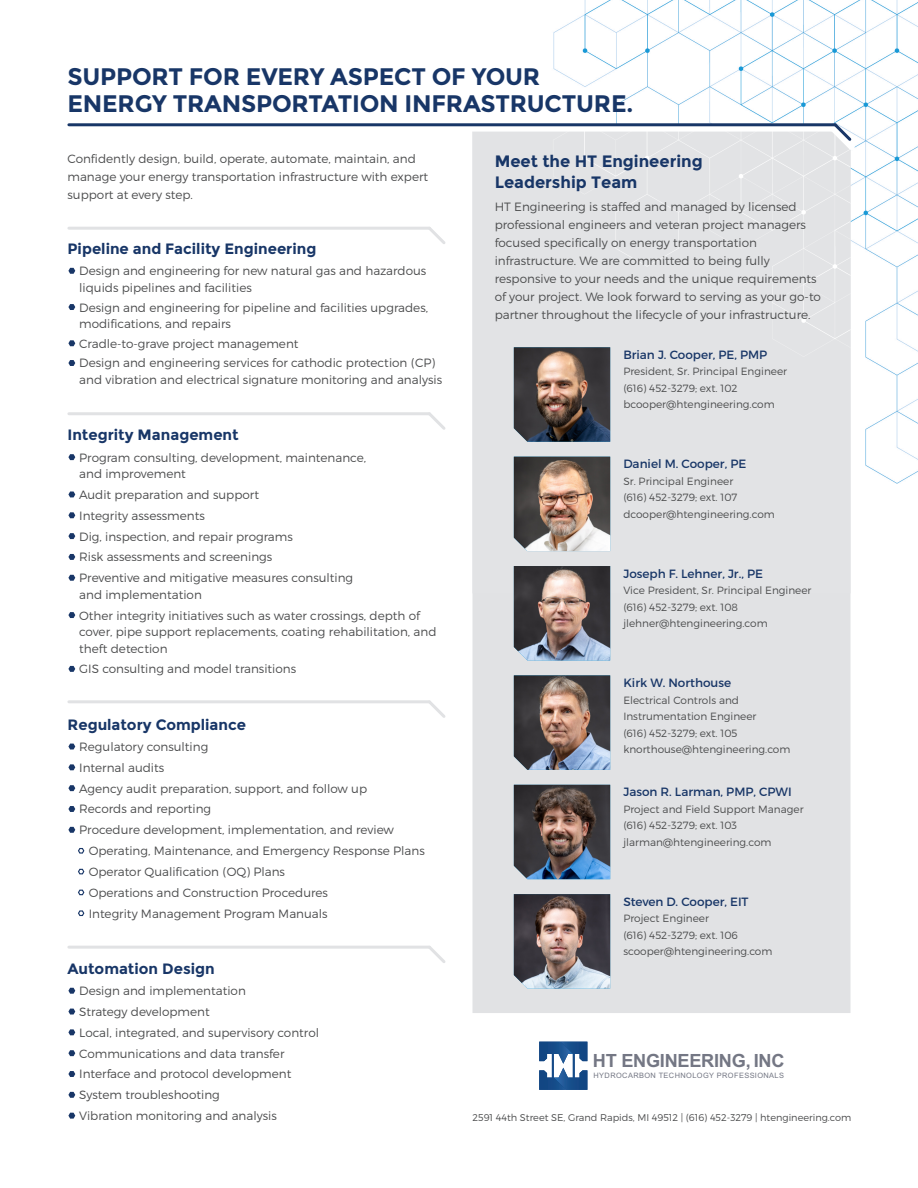
<style>
.page{position:relative;width:918px;height:1188px;background:#fff}
.page>*{position:absolute;margin:0;border:0;box-sizing:border-box;transform-origin:0 0}
.t1{font:700 23.85px/26.7px "Montserrat";letter-spacing:-.01em;color:#183667}
.t2{font:700 18.15px "Arial";letter-spacing:-.015em;color:#747784}
.section_subhead{font:700 16.5px/21px "Montserrat";color:#183667}
.section_subhead-2{font:700 15px "Montserrat";color:#183667}
.bullets{font:300 12px/16.5px "Montserrat";color:#4b4c4d}
.section_subhead-3{font:300 12px/18px "Montserrat";color:#4b4c4d}
.bullets-2{font:12px "Montserrat";color:#183667}
.bullets-3{font:300 10.5px/16.5px "Montserrat";color:#4b4c4d}
.bullets-4{font:300 9.75px "Montserrat";color:#4b4c4d}
.t3{font:7.35px "Arial";letter-spacing:.05em;color:#747784}
</style>
<div class="page">
<img style="left:553px;top:0;width:365px;height:485px">
<div style="left:472px;top:593px;width:378px;height:420px;background:#e1e2e4"></div>
<div style="left:472px;top:132px;width:378px;height:461px;background:#e2e3e5"></div>
<img style="left:514px;top:347px;width:96px;height:95px">
<img style="left:514px;top:457px;width:96px;height:94px">
<img style="left:514px;top:566px;width:96px;height:94px">
<img style="left:514px;top:675px;width:96px;height:95px">
<img style="left:514px;top:785px;width:96px;height:94px">
<img style="left:514px;top:894px;width:96px;height:95px">
<svg style="left:539px;top:1042px;width:48px;height:48px"></svg>
<div style="left:67px;top:126px;width:766px;height:6px;background:#fff"></div>
<hr style="left:69px;top:123px;width:766px;height:3px;background:#183667">
<svg style="left:825px;top:120px;width:35px;height:36px"></svg>
<hr style="left:69px;top:227px;width:360px;height:3px;background:#e1e2e4">
<svg style="left:428px;top:226px;width:18px;height:18px"></svg>
<hr style="left:69px;top:412px;width:360px;height:3px;background:#e1e2e4">
<svg style="left:428px;top:412px;width:18px;height:18px"></svg>
<hr style="left:69px;top:700px;width:360px;height:3px;background:#e1e2e4">
<svg style="left:428px;top:700px;width:18px;height:18px"></svg>
<hr style="left:69px;top:946px;width:360px;height:3px;background:#e1e2e4">
<svg style="left:425px;top:945px;width:21px;height:18px"></svg>
<svg style="left:68px;top:268px;width:7px;height:6px"></svg>
<svg style="left:68px;top:304px;width:7px;height:6px"></svg>
<svg style="left:68px;top:340px;width:7px;height:6px"></svg>
<svg style="left:68px;top:360px;width:7px;height:6px"></svg>
<svg style="left:68px;top:454px;width:7px;height:6px"></svg>
<svg style="left:68px;top:492px;width:7px;height:5px"></svg>
<svg style="left:68px;top:512px;width:7px;height:6px"></svg>
<svg style="left:68px;top:533px;width:7px;height:6px"></svg>
<svg style="left:68px;top:554px;width:7px;height:6px"></svg>
<svg style="left:68px;top:575px;width:7px;height:6px"></svg>
<svg style="left:68px;top:612px;width:7px;height:6px"></svg>
<svg style="left:68px;top:666px;width:7px;height:6px"></svg>
<svg style="left:68px;top:744px;width:7px;height:6px"></svg>
<svg style="left:68px;top:764px;width:7px;height:6px"></svg>
<svg style="left:68px;top:785px;width:7px;height:6px"></svg>
<svg style="left:68px;top:806px;width:7px;height:6px"></svg>
<svg style="left:68px;top:827px;width:7px;height:6px"></svg>
<svg style="left:78px;top:848px;width:7px;height:6px"></svg>
<svg style="left:78px;top:868px;width:7px;height:7px"></svg>
<svg style="left:78px;top:889px;width:7px;height:7px"></svg>
<svg style="left:78px;top:910px;width:7px;height:7px"></svg>
<svg style="left:68px;top:988px;width:7px;height:6px"></svg>
<svg style="left:68px;top:1009px;width:7px;height:6px"></svg>
<svg style="left:68px;top:1029px;width:7px;height:6px"></svg>
<svg style="left:68px;top:1050px;width:7px;height:6px"></svg>
<svg style="left:68px;top:1071px;width:7px;height:6px"></svg>
<svg style="left:68px;top:1092px;width:7px;height:6px"></svg>
<svg style="left:68px;top:1113px;width:7px;height:6px"></svg>
<p class="t1" style="left:68px;top:63px;width:567px">SUPPORT FOR EVERY ASPECT OF YOUR<br>ENERGY TRANSPORTATION INFRASTRUCTURE.</p>
<p class="section_subhead-3" style="left:68px;top:150px;width:362px">Confidently design, build, operate, automate, maintain, and manage your energy transportation infrastructure with expert support at every step.</p>
<p class="section_subhead-2" style="left:68px;top:240px;width:250px">Pipeline and Facility Engineering</p>
<p class="bullets" style="left:79px;top:263px;width:349px">Design and engineering for new natural gas and hazardous liquids pipelines and facilities</p>
<p class="bullets" style="left:79px;top:299px;width:350px">Design and engineering for pipeline and facilities upgrades, modifications, and repairs</p>
<p class="bullets" style="left:79px;top:335px;width:221px">Cradle-to-grave project management</p>
<p class="bullets" style="left:79px;top:355px;width:364px">Design and engineering services for cathodic protection (CP) and vibration and electrical signature monitoring and analysis</p>
<p class="section_subhead-2" style="left:68px;top:426px;width:173px">Integrity Management</p>
<p class="bullets" style="left:79px;top:449px;width:288px">Program consulting, development, maintenance, and improvement</p>
<p class="bullets" style="left:79px;top:486px;width:181px">Audit preparation and support</p>
<p class="bullets" style="left:79px;top:507px;width:127px">Integrity assessments</p>
<p class="bullets" style="left:79px;top:528px;width:215px">Dig, inspection, and repair programs</p>
<p class="bullets" style="left:79px;top:549px;width:195px">Risk assessments and screenings</p>
<p class="bullets" style="left:79px;top:570px;width:276px">Preventive and mitigative measures consulting and implementation</p>
<p class="bullets" style="left:79px;top:607px;width:359px">Other integrity initiatives such as water crossings, depth of cover, pipe support replacements, coating rehabilitation, and theft detection</p>
<p class="bullets" style="left:79px;top:661px;width:218px">GIS consulting and model transitions</p>
<p class="section_subhead-2" style="left:68px;top:715px;width:180px">Regulatory Compliance</p>
<p class="bullets" style="left:79px;top:738px;width:131px">Regulatory consulting</p>
<p class="bullets" style="left:79px;top:759px;width:87px">Internal audits</p>
<p class="bullets" style="left:79px;top:780px;width:289px">Agency audit preparation, support, and follow up</p>
<p class="bullets" style="left:79px;top:801px;width:134px">Records and reporting</p>
<p class="bullets" style="left:79px;top:822px;width:316px">Procedure development, implementation, and review</p>
<p class="bullets" style="left:89px;top:842px;width:338px">Operating, Maintenance, and Emergency Response Plans</p>
<p class="bullets" style="left:89px;top:863px;width:198px">Operator Qualification (OQ) Plans</p>
<p class="bullets" style="left:89px;top:884px;width:241px">Operations and Construction Procedures</p>
<p class="bullets" style="left:89px;top:905px;width:240px">Integrity Management Program Manuals</p>
<p class="section_subhead-2" style="left:68px;top:960px;width:149px">Automation Design</p>
<p class="bullets" style="left:79px;top:982px;width:168px">Design and implementation</p>
<p class="bullets" style="left:79px;top:1003px;width:132px">Strategy development</p>
<p class="bullets" style="left:79px;top:1024px;width:241px">Local, integrated, and supervisory control</p>
<p class="bullets" style="left:79px;top:1045px;width:207px">Communications and data transfer</p>
<p class="bullets" style="left:79px;top:1066px;width:214px">Interface and protocol development</p>
<p class="bullets" style="left:79px;top:1087px;width:142px">System troubleshooting</p>
<p class="bullets" style="left:79px;top:1107px;width:199px">Vibration monitoring and analysis</p>
<p class="section_subhead" style="left:495px;top:151px;width:210px">Meet the HT Engineering<br>Leadership Team</p>
<p class="section_subhead-3" style="left:495px;top:197px;width:328px">HT Engineering is staffed and managed by licensed professional engineers and veteran project managers focused specifically on energy transportation infrastructure. We are committed to being fully responsive to your needs and the unique requirements of your project. We look forward to serving as your go-to partner throughout the lifecycle of your infrastructure.</p>
<p class="bullets-2" style="left:623px;top:347px;width:145px">Brian J. Cooper, PE, PMP</p>
<p class="bullets-3" style="left:623px;top:363px;width:165px">President, Sr. Principal Engineer</p>
<p class="bullets-3" style="left:623px;top:380px;width:116px">(616) 452-3279; ext. 102</p>
<p class="bullets-3" style="left:623px;top:396px;width:153px">bcooper@htengineering.com</p>
<p class="bullets-2" style="left:623px;top:457px;width:124px">Daniel M. Cooper, PE</p>
<p class="bullets-3" style="left:623px;top:473px;width:111px">Sr. Principal Engineer</p>
<p class="bullets-3" style="left:623px;top:489px;width:115px">(616) 452-3279; ext. 107</p>
<p class="bullets-3" style="left:623px;top:506px;width:153px">dcooper@htengineering.com</p>
<p class="bullets-2" style="left:623px;top:566px;width:141px">Joseph F. Lehner, Jr., PE</p>
<p class="bullets-3" style="left:623px;top:582px;width:190px">Vice President, Sr. Principal Engineer</p>
<p class="bullets-3" style="left:623px;top:598px;width:116px">(616) 452-3279; ext. 108</p>
<p class="bullets-3" style="left:623px;top:615px;width:146px">jlehner@htengineering.com</p>
<p class="bullets-2" style="left:623px;top:675px;width:109px">Kirk W. Northouse</p>
<p class="bullets-3" style="left:623px;top:691px;width:135px">Electrical Controls and<br>Instrumentation Engineer</p>
<p class="bullets-3" style="left:623px;top:724px;width:116px">(616) 452-3279; ext. 105</p>
<p class="bullets-3" style="left:623px;top:741px;width:169px">knorthouse@htengineering.com</p>
<p class="bullets-2" style="left:623px;top:785px;width:170px">Jason R. Larman, PMP, CPWI</p>
<p class="bullets-3" style="left:623px;top:801px;width:182px">Project and Field Support Manager</p>
<p class="bullets-3" style="left:623px;top:817px;width:115px">(616) 452-3279; ext. 103</p>
<p class="bullets-3" style="left:623px;top:834px;width:150px">jlarman@htengineering.com</p>
<p class="bullets-2" style="left:623px;top:894px;width:127px">Steven D. Cooper, EIT</p>
<p class="bullets-3" style="left:623px;top:910px;width:87px">Project Engineer</p>
<p class="bullets-3" style="left:623px;top:927px;width:116px">(616) 452-3279; ext. 106</p>
<p class="bullets-3" style="left:623px;top:943px;width:151px">scooper@htengineering.com</p>
<p class="t2" style="left:593px;top:1049px;width:193px">HT ENGINEERING, INC</p>
<p class="t3" style="left:594px;top:1070px;width:192px">HYDROCARBON TECHNOLOGY PROFESSIONALS</p>
<p class="bullets-4" style="left:472px;top:1111px;width:380px">2591 44th Street SE, Grand Rapids, MI 49512 | (616) 452-3279 | htengineering.com</p>
</div>
